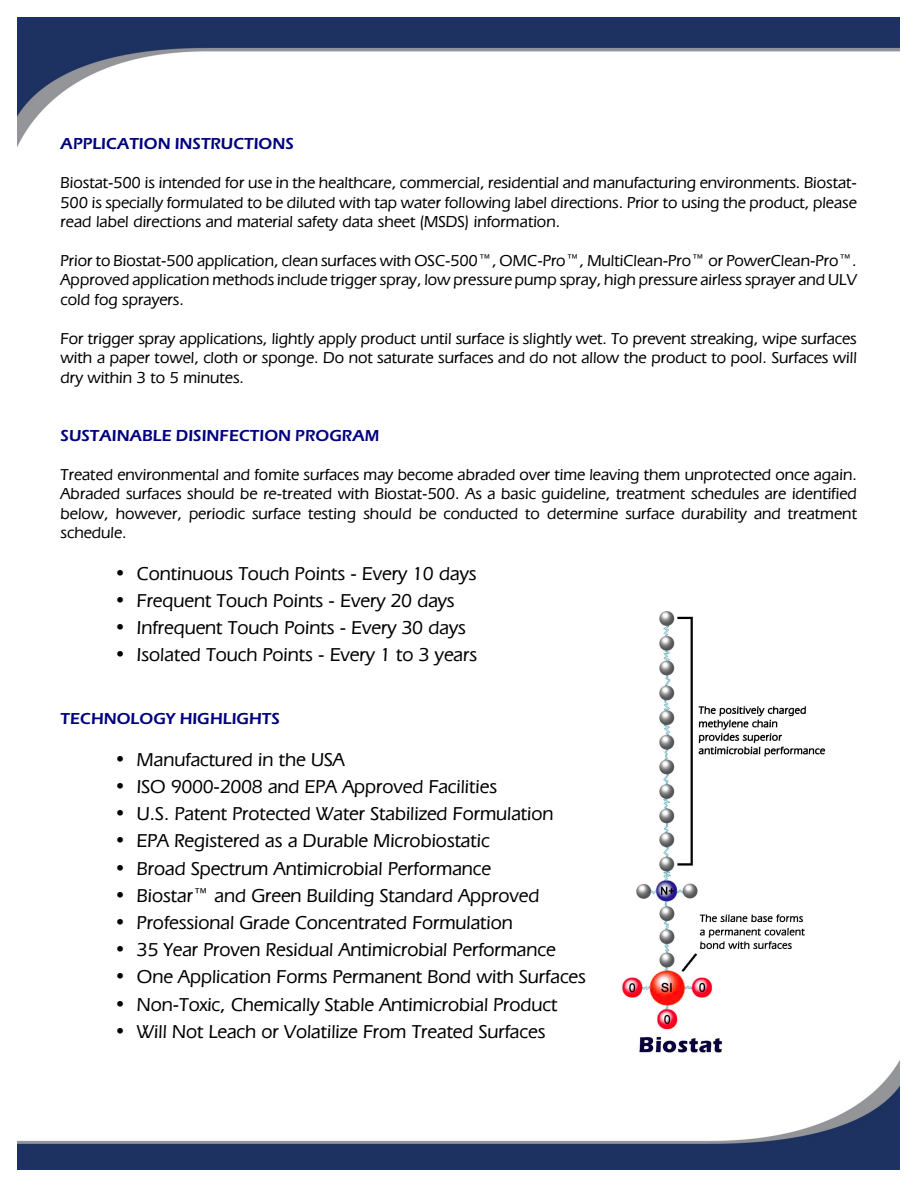
<style>
.page{position:relative;width:918px;height:1188px;background:#fff}
.page>*{position:absolute;margin:0;border:0;box-sizing:border-box;transform-origin:0 0}
.t1{font:500 19.5px "Eras IT Cby BT";color:#000}
.t2{font:500 16.5px/19.5px "Eras IT Cby BT";color:#000;text-align:justify}
.t3{font:600 16.5px "Eras ITC";color:#000080}
</style>
<div class="page">
<img style="left:18px;top:1060px;width:882px;height:110px">
<img style="left:18px;top:18px;width:882px;height:127px">
<img style="left:611px;top:611px;width:233px;height:462px">
<p class="t3" style="left:61px;top:138px;width:235px">APPLICATION INSTRUCTIONS</p>
<p class="t2" style="left:61px;top:174px;width:798px">Biostat-500 is intended for use in the healthcare, commercial, residential and manufacturing environments. Biostat-500 is specially formulated to be diluted with tap water following label directions. Prior to using the product, please read label directions and material safety data sheet (MSDS) information.</p>
<p class="t2" style="left:61px;top:252px;width:798px">Prior to Biostat-500 application, clean surfaces with OSC-500™, OMC-Pro™, MultiClean-Pro™ or PowerClean-Pro™.<br>Approved application methods include trigger spray, low pressure pump spray, high pressure airless sprayer and ULV cold fog sprayers.</p>
<p class="t2" style="left:61px;top:330px;width:798px">For trigger spray applications, lightly apply product until surface is slightly wet. To prevent streaking, wipe surfaces with a paper towel, cloth or sponge. Do not saturate surfaces and do not allow the product to pool. Surfaces will dry within 3 to 5 minutes.</p>
<p class="t3" style="left:61px;top:429px;width:320px">SUSTAINABLE DISINFECTION PROGRAM</p>
<p class="t2" style="left:61px;top:466px;width:798px">Treated environmental and fomite surfaces may become abraded over time leaving them unprotected once again.<br>Abraded surfaces should be re-treated with Biostat-500. As a basic guideline, treatment schedules are identified below, however, periodic surface testing should be conducted to determine surface durability and treatment schedule.</p>
<p class="t1" style="left:115px;top:565px;width:363px">• Continuous Touch Points - Every 10 days</p>
<p class="t1" style="left:115px;top:592px;width:341px">• Frequent Touch Points - Every 20 days</p>
<p class="t1" style="left:115px;top:619px;width:353px">• Infrequent Touch Points - Every 30 days</p>
<p class="t1" style="left:115px;top:646px;width:364px">• Isolated Touch Points - Every 1 to 3 years</p>
<p class="t3" style="left:61px;top:713px;width:221px">TECHNOLOGY HIGHLIGHTS</p>
<p class="t1" style="left:115px;top:751px;width:232px">• Manufactured in the USA</p>
<p class="t1" style="left:115px;top:778px;width:384px">• ISO 9000-2008 and EPA Approved Facilities</p>
<p class="t1" style="left:115px;top:805px;width:440px">• U.S. Patent Protected Water Stabilized Formulation</p>
<p class="t1" style="left:115px;top:833px;width:377px">• EPA Registered as a Durable Microbiostatic</p>
<p class="t1" style="left:115px;top:860px;width:378px">• Broad Spectrum Antimicrobial Performance</p>
<p class="t1" style="left:115px;top:887px;width:426px">• Biostar™ and Green Building Standard Approved</p>
<p class="t1" style="left:115px;top:914px;width:400px">• Professional Grade Concentrated Formulation</p>
<p class="t1" style="left:115px;top:941px;width:443px">• 35 Year Proven Residual Antimicrobial Performance</p>
<p class="t1" style="left:115px;top:969px;width:473px">• One Application Forms Permanent Bond with Surfaces</p>
<p class="t1" style="left:115px;top:996px;width:444px">• Non-Toxic, Chemically Stable Antimicrobial Product</p>
<p class="t1" style="left:115px;top:1023px;width:432px">• Will Not Leach or Volatilize From Treated Surfaces</p>
</div>
